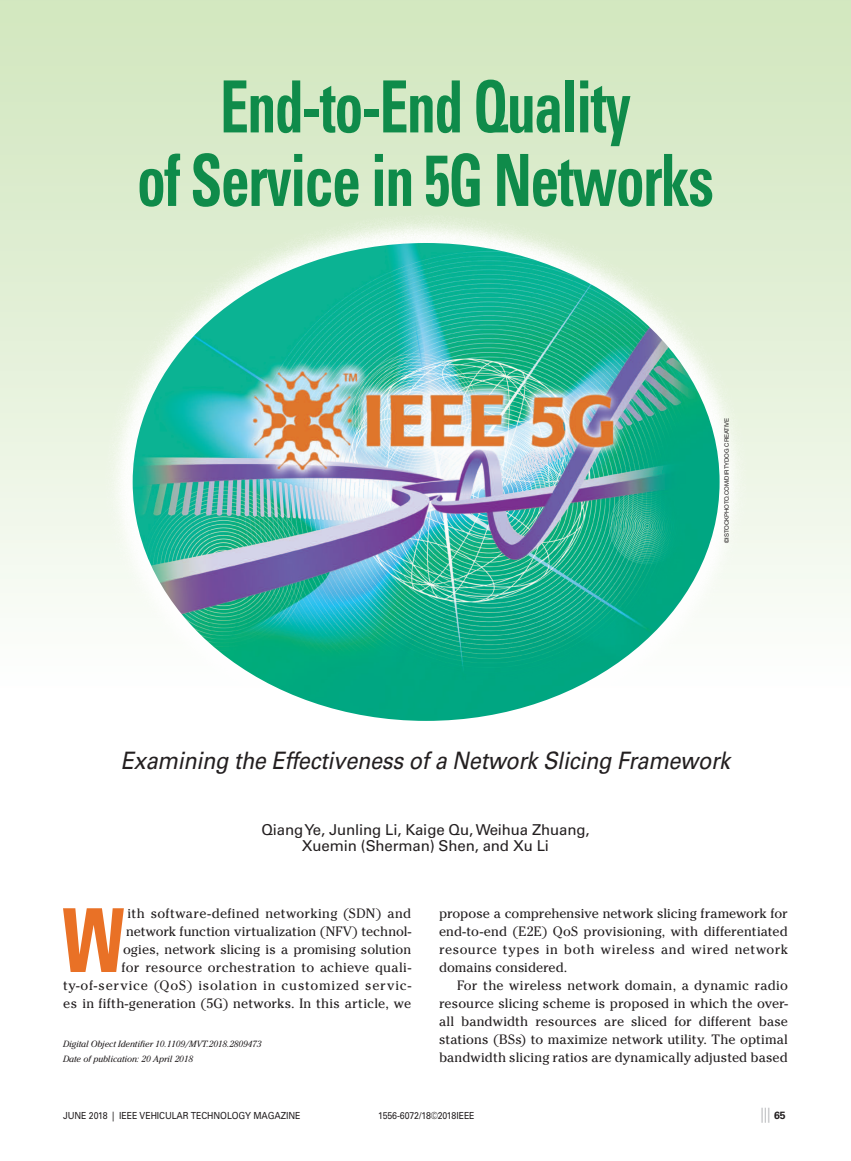
<style>
.page{position:relative;width:851px;height:1161px;background:#fff}
.page>*{position:absolute;margin:0;border:0;box-sizing:border-box;transform-origin:0 0}
.t1{font:900 88.35px "Univers LT Std";color:#e97126;scale:.7 1}
.t2{font:700 condensed 72px/73.5px "Univers LT Std";letter-spacing:-.025em;color:#0f8b4a;text-align:center;scale:.8 1}
.t3{font:italic 24px "Univers LT Std";letter-spacing:-.01em;color:#231f20;scale:.9 1}
.t4{font:15px/16.5px "Univers LT Std";letter-spacing:-.01em;color:#231f20;text-align:center}
.t5{font:15px "Univers LT Std";color:#bcbdc0;scale:.9 1}
.t6{font:13.5px/18px "Cheltenham Std";letter-spacing:.015em;color:#231f20;text-align:justify}
.t7{font:9.75px "Univers LT Std";letter-spacing:-.01em;color:#231f20;scale:.9 1}
.t8{font:italic 9px/15px "Cheltenham Std";letter-spacing:-.01em;color:#231f20}
.t9{font:6px "Helvetica LT Std";letter-spacing:-.005em;color:#231f20}
.s1{font-weight:700;font-size:10.5px;color:#231f20}
</style>
<div class="page">
<div style="left:0;top:0;width:850px;height:702px;background:linear-gradient(to bottom,#d0e6bc,#fdfefc)"></div>
<svg style="left:103px;top:214px;width:646px;height:488px"></svg>
<img style="left:133px;top:243px;width:586px;height:478px">
<h2 class="t2" style="left:137px;top:70px;width:722px">End-to-End Quality<br>of Service in 5G Networks</h2>
<p class="t9" style="left:723px;top:543px;width:127px;rotate:-90deg">©istockphoto.com/dirtydog creative</p>
<h3 class="t3" style="left:121px;top:746px;width:678px">Examining the Effectiveness of a Network Slicing Framework</h3>
<p class="t4" style="left:261px;top:821px;width:330px">Qiang Ye, Junling Li, Kaige Qu, Weihua Zhuang,<br>Xuemin (Sherman) Shen, and Xu Li</p>
<h1 class="t1" style="left:63px;top:885px;width:90px">W</h1>
<p class="t6" style="left:63px;top:904px;width:350px;text-align:right">ith software-defined networking (SDN) and<br>network function virtualization (NFV) technol-<br>ogies, network slicing is a promising solution<br>for resource orchestration to achieve quali&shy;ty-of-service (QoS) isolation in customized servic&shy;es in fifth-generation (5G) networks. In this article, we</p>
<p class="t6" style="left:439px;top:904px;width:350px">propose a comprehensive network slicing framework for end-to-end (E2E) QoS provisioning, with differentiated resource types in both wireless and wired network domains considered.</p>
<p class="t6" style="left:439px;top:976px;width:350px;text-indent:18px">For the wireless network domain, a dynamic radio resource slicing scheme is proposed in which the over&shy;all bandwidth resources are sliced for different base stations (BSs) to maximize network utility. The optimal bandwidth slicing ratios are dynamically adjusted based</p>
<p class="t8" style="left:63px;top:1037px;width:200px">Digital Object Identifier 10.1109/MVT.2018.2809473<br>Date of publication: 20 April 2018</p>
<p class="t7" style="left:63px;top:1110px;width:72px">june 2018 | IEEE</p>
<p class="t7" style="left:140px;top:1110px;width:180px">vehicular technology magazi ne</p>
<p class="t7" style="left:378px;top:1110px;width:109px">1556-6072/18©2018i eee</p>
<p class="t5" style="left:760px;top:1105px;width:30px">||| <span class="s1">65</span></p>
</div>
